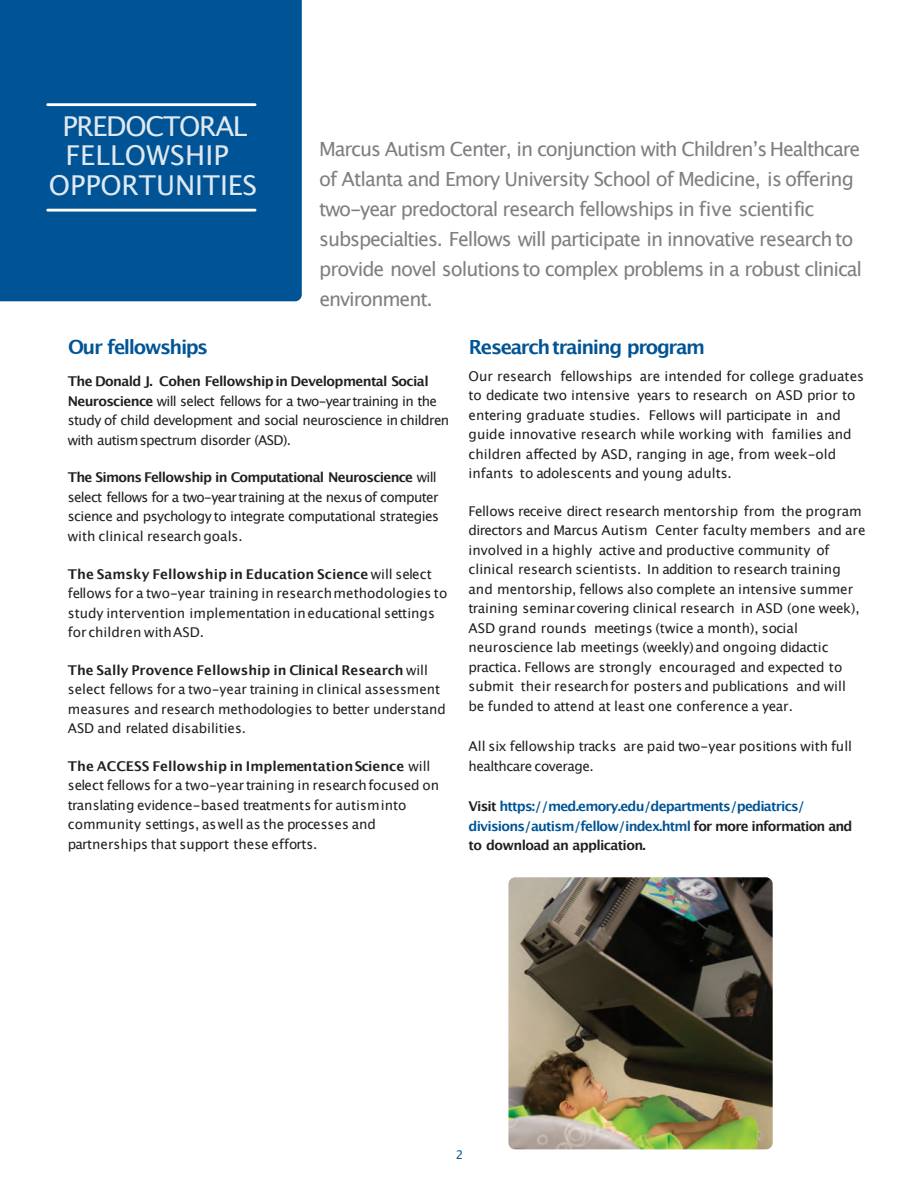
<style>
.page{position:relative;width:919px;height:1188px;background:#fff}
.page>*{position:absolute;margin:0;border:0;box-sizing:border-box;transform-origin:0 0}
.t1{font:27.3px/29.7px "Lucida Grande";letter-spacing:-.005em;color:#e0e9f1;text-align:center}
.t2{font:19.5px/30px "Lucida Grande";letter-spacing:-.055em;color:#7d7f82}
.t3{font:700 19.5px "Lucida Grande";letter-spacing:-.07em;color:#005495}
.t4{font:13.5px/19.5px "Lucida Grande";color:#231f20}
.t5{font:13.5px/19.5px "Lucida Grande";letter-spacing:-.045em;color:#231f20}
.t6{font:13.5px/19.5px "Lucida Grande";letter-spacing:-.04em;color:#231f20}
.t7{font:700 13.5px/19.5px "Lucida Grande";letter-spacing:-.06em;color:#005495}
.t8{font:12px "Lucida Grande";color:#005495}
.s1{color:#231f20}
.s2{font-weight:700}
</style>
<div class="page">
<img style="left:508px;top:877px;width:264px;height:272px">
<div style="left:0;top:0;width:302px;height:301px;background:#005495"></div>
<hr style="left:48px;top:209px;width:207px;height:3px;background:#fff">
<hr style="left:48px;top:103px;width:207px;height:3px;background:#fff">
<h1 class="t1" style="left:49px;top:111px;width:210px">PREDOCTORAL<br>FELLOWSHIP<br>OPPORTUNITIES</h1>
<p class="t2" style="left:319px;top:134px;width:544px">Marcus Autism Center, in conjunction with Childrenʼs Healthcare of Atlanta and Emory University School of Medicine, is offering two-year predoctoral research fellowships in five scientific subspecialties. Fellows will participate in innovative research to provide novel solutions to complex problems in a robust clinical environment.</p>
<h2 class="t3" style="left:68px;top:331px;width:142px">Our fellowships</h2>
<h2 class="t3" style="left:468px;top:331px;width:238px">Research training program</h2>
<p class="t4" style="left:468px;top:366px;width:397px">Our research fellowships are intended for college graduates to dedicate two intensive years to research on ASD prior to entering graduate studies. Fellows will participate in and guide innovative research while working with families and children affected by ASD, ranging in age, from week-old infants to adolescents and young adults.</p>
<p class="t4" style="left:468px;top:502px;width:398px">Fellows receive direct research mentorship from the program directors and Marcus Autism Center faculty members and are involved in a highly active and productive community of clinical research scientists. In addition to research training and mentorship, fellows also complete an intensive summer training seminarcovering clinical research in ASD (one week), ASD grand rounds meetings (twice a month), social neuroscience lab meetings (weekly)and ongoing didactic practica. Fellows are strongly encouraged and expected to submit their researchfor posters and publications and will<br>be funded to attend at least one conference a year.</p>
<p class="t4" style="left:468px;top:737px;width:385px">All six fellowship tracks are paid two-year positions with full healthcare coverage.</p>
<p class="t7" style="left:468px;top:797px;width:385px"><span class="s1">Visit</span> https://med.emory.edu/departments/pediatrics/ divisions/autism/fellow/index.html <span class="s1">for more information and to download an application.</span></p>
<p class="t5" style="left:68px;top:372px;width:383px"><span class="s2">The Donald J. Cohen Fellowship in Developmental Social Neuroscience</span> will select fellows for a two-yeartraining in the study of child development and social neuroscience in children with autism spectrum disorder (ASD).</p>
<p class="t6" style="left:68px;top:468px;width:373px"><span class="s2">The Simons Fellowship in Computational Neuroscience</span> will select fellows for a two-year training at the nexus of computer science and psychology to integrate computational strategies with clinical researchgoals.</p>
<p class="t4" style="left:68px;top:564px;width:381px"><span class="s2">The Samsky Fellowship in Education Science</span> will select fellows for a two-year training in researchmethodologies to study intervention implementation ineducational settings for children withASD.</p>
<p class="t4" style="left:68px;top:660px;width:379px"><span class="s2">The Sally Provence Fellowship in Clinical Research</span> will select fellows for a two-year training in clinical assessment measures and research methodologies to better understand ASD and related disabilities.</p>
<p class="t4" style="left:68px;top:757px;width:373px"><span class="s2">The ACCESS Fellowship in ImplementationScience</span> will select fellows for a two-year training in researchfocused on translating evidence-based treatments for autisminto community settings, aswell as the processes and partnerships that support these efforts.</p>
<p class="t8" style="left:455px;top:1148px;width:9px">2</p>
</div>
